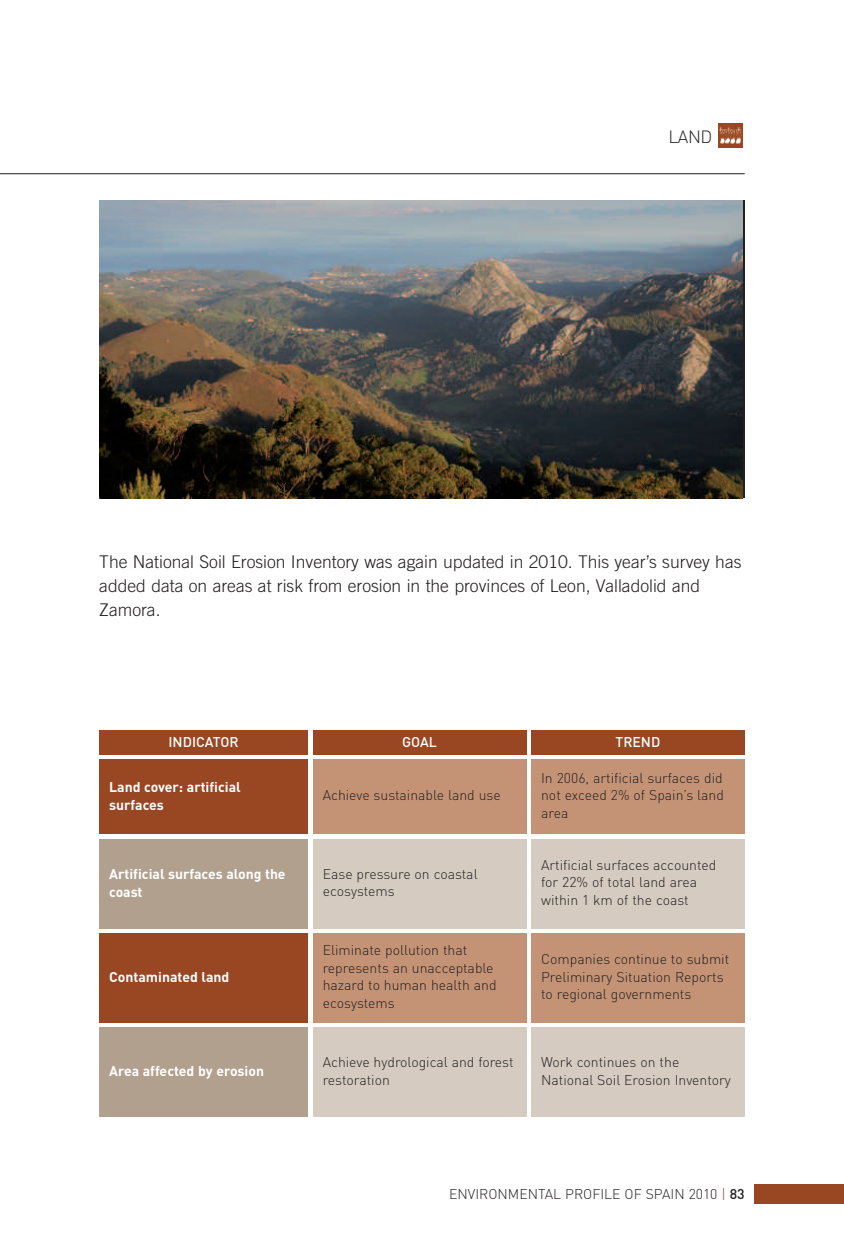
<style>
.page{position:relative;width:844px;height:1241px;background:#fff}
.page>*{position:absolute;margin:0;border:0;box-sizing:border-box;transform-origin:0 0}
.t1{font:300 17.5px/23.8px "Trade Gothic";color:#231f20}
.t2{font:300 17.5px "DIN";color:#231f20}
.t3{font:300 14px/17.5px "DIN";color:#231f20}
.t4{font:700 14px/17.5px "DIN";color:#fff}
.t5{font:500 14px "DIN";color:#fff}
.s1{color:#994623}
.s2{font-weight:500}
</style>
<div class="page">
<img style="left:99px;top:200px;width:643px;height:298px">
<div style="left:754px;top:1183px;width:89px;height:20px;background:#994623"></div>
<img style="left:718px;top:123px;width:24px;height:25px">
<hr style="left:0;top:173px;width:744px;height:1px;background:#231f20">
<div style="left:99px;top:729px;width:209px;height:25px;background:#994623"></div>
<div style="left:99px;top:759px;width:209px;height:74px;background:#994623"></div>
<div style="left:313px;top:759px;width:213px;height:74px;background:#c49375"></div>
<div style="left:531px;top:759px;width:213px;height:74px;background:#c49375"></div>
<div style="left:99px;top:838px;width:209px;height:90px;background:#b1a08e"></div>
<div style="left:313px;top:838px;width:213px;height:90px;background:#d5cbc0"></div>
<div style="left:531px;top:838px;width:213px;height:90px;background:#d5cbc0"></div>
<div style="left:99px;top:933px;width:209px;height:89px;background:#994623"></div>
<div style="left:313px;top:933px;width:213px;height:89px;background:#c49375"></div>
<div style="left:531px;top:933px;width:213px;height:89px;background:#c49375"></div>
<div style="left:99px;top:1027px;width:209px;height:89px;background:#b1a08e"></div>
<div style="left:313px;top:1027px;width:213px;height:89px;background:#d5cbc0"></div>
<div style="left:531px;top:1027px;width:213px;height:89px;background:#d5cbc0"></div>
<div style="left:313px;top:729px;width:213px;height:25px;background:#994623"></div>
<div style="left:531px;top:729px;width:213px;height:25px;background:#994623"></div>
<p class="t2" style="left:668px;top:126px;width:45px">LAND</p>
<p class="t1" style="left:99px;top:551px;width:643px">The National Soil Erosion Inventory was again updated in 2010. This year’s survey has added data on areas at risk from erosion in the provinces of Leon, Valladolid and<br>Zamora.</p>
<p class="t5" style="left:168px;top:734px;width:71px">INDICATOR</p>
<p class="t4" style="left:109px;top:778px;width:133px">Land cover: artificial surfaces</p>
<p class="t3" style="left:322px;top:786px;width:179px">Achieve sustainable land use</p>
<p class="t5" style="left:402px;top:734px;width:36px">GOAL</p>
<p class="t5" style="left:615px;top:734px;width:46px">TREND</p>
<p class="t3" style="left:541px;top:769px;width:184px;text-align:justify">In 2006, artificial surfaces did not exceed 2% of Spain’s land area</p>
<p class="t4" style="left:109px;top:865px;width:178px">Artificial surfaces along the coast</p>
<p class="t3" style="left:322px;top:864px;width:156px">Ease pressure on coastal ecosystems</p>
<p class="t3" style="left:541px;top:856px;width:177px">Artificial surfaces accounted for 22% of total land area within 1 km of the coast</p>
<p class="t4" style="left:109px;top:968px;width:122px">Contaminated land</p>
<p class="t3" style="left:322px;top:941px;width:175px">Eliminate pollution that represents an unacceptable hazard to human health and ecosystems</p>
<p class="t3" style="left:541px;top:950px;width:189px">Companies continue to submit<br>Preliminary Situation Reports to regional governments</p>
<p class="t4" style="left:109px;top:1062px;width:156px">Area affected by erosion</p>
<p class="t3" style="left:322px;top:1053px;width:192px">Achieve hydrological and forest restoration</p>
<p class="t3" style="left:541px;top:1053px;width:191px">Work continues on the<br>National Soil Erosion Inventory</p>
<p class="t3" style="left:449px;top:1184px;width:297px">ENVIRONMENTAL PROFILE OF SPAIN 2010 <span class="s1">|</span> <span class="s2">83</span></p>
</div>
